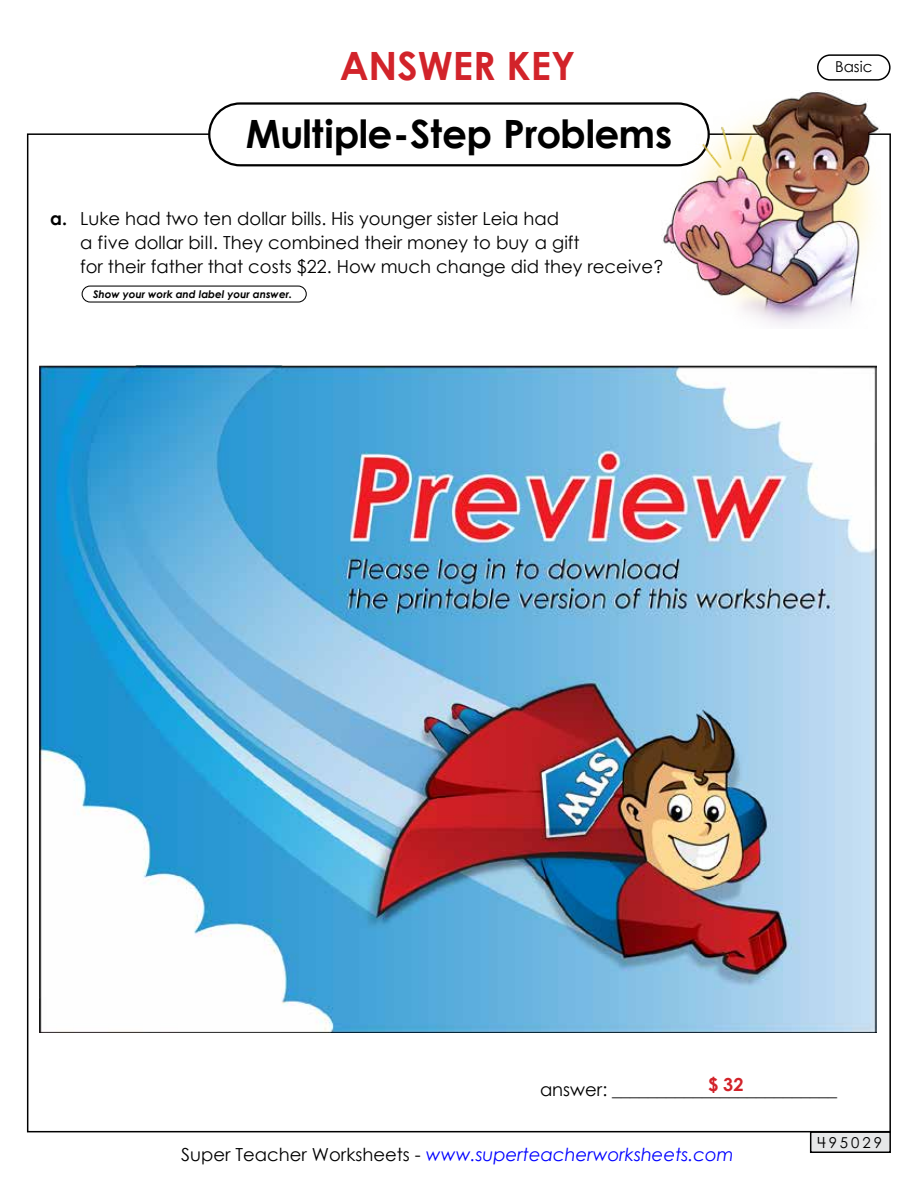
<style>
.page{position:relative;width:918px;height:1188px;background:#fff}
.page>*{position:absolute;margin:0;border:0;box-sizing:border-box;transform-origin:0 0}
.t1{font:700 39px "Century Gothic 2";letter-spacing:-.02em;color:#000}
.t2{font:700 39px "Century Gothic 2";color:#d2232a}
.t3{font:18px/24px "Century Gothic 2";color:#000}
.t4{font:italic 18px "Century Gothic 2";color:#00f}
.t5{font:700 18px "Century STW4";color:#d2232a}
.t6{font:15px "Century STW4";letter-spacing:.2em;color:#000}
.t7{font:15px "Century Gothic 2";color:#000}
.t8{font:italic 700 10.5px "Century STW4";color:#000}
.s1{font-weight:700}
.s2{font-style:normal;color:#000}
</style>
<div class="page">
<div style="left:208px;top:102px;width:502px;height:64px;border:2px solid #000;border-radius:31px"></div>
<div style="left:817px;top:54px;width:74px;height:27px;border:2px solid #000;border-radius:12px"></div>
<img style="left:661px;top:90px;width:220px;height:236px">
<div style="left:811px;top:1132px;width:79px;height:20px;background:#e6e7e8"></div>
<div style="left:810px;top:1131px;width:81px;height:22px;border:2px solid #000"></div>
<div style="left:82px;top:286px;width:225px;height:17px;border:1px solid #000;border-radius:8px"></div>
<img style="left:39px;top:366px;width:837px;height:666px">
<h1 class="t2" style="left:340px;top:37px;width:237px">ANSWER KEY</h1>
<h1 class="t1" style="left:246px;top:104px;width:428px">Multiple-Step Problems</h1>
<p class="t3" style="left:80px;top:206px;width:585px;text-indent:-30px"><span class="s1">a.</span> Luke had two ten dollar bills. His younger sister Leia had<br>a five dollar bill. They combined their money to buy a gift<br>for their father that costs $22. How much change did they receive?</p>
<p class="t8" style="left:93px;top:286px;width:201px">Show your work and label your answer.</p>
<p class="t7" style="left:835px;top:56px;width:39px">Basic</p>
<p class="t5" style="left:708px;top:1070px;width:37px">$ 32</p>
<p class="t3" style="left:540px;top:1077px;width:299px">answer: _________________________</p>
<p class="t4" style="left:181px;top:1142px;width:554px"><span class="s2">Super Teacher Worksheets -</span> www.superteacherworksheets.com</p>
<p class="t6" style="left:817px;top:1132px;width:66px">495029</p>
</div>
